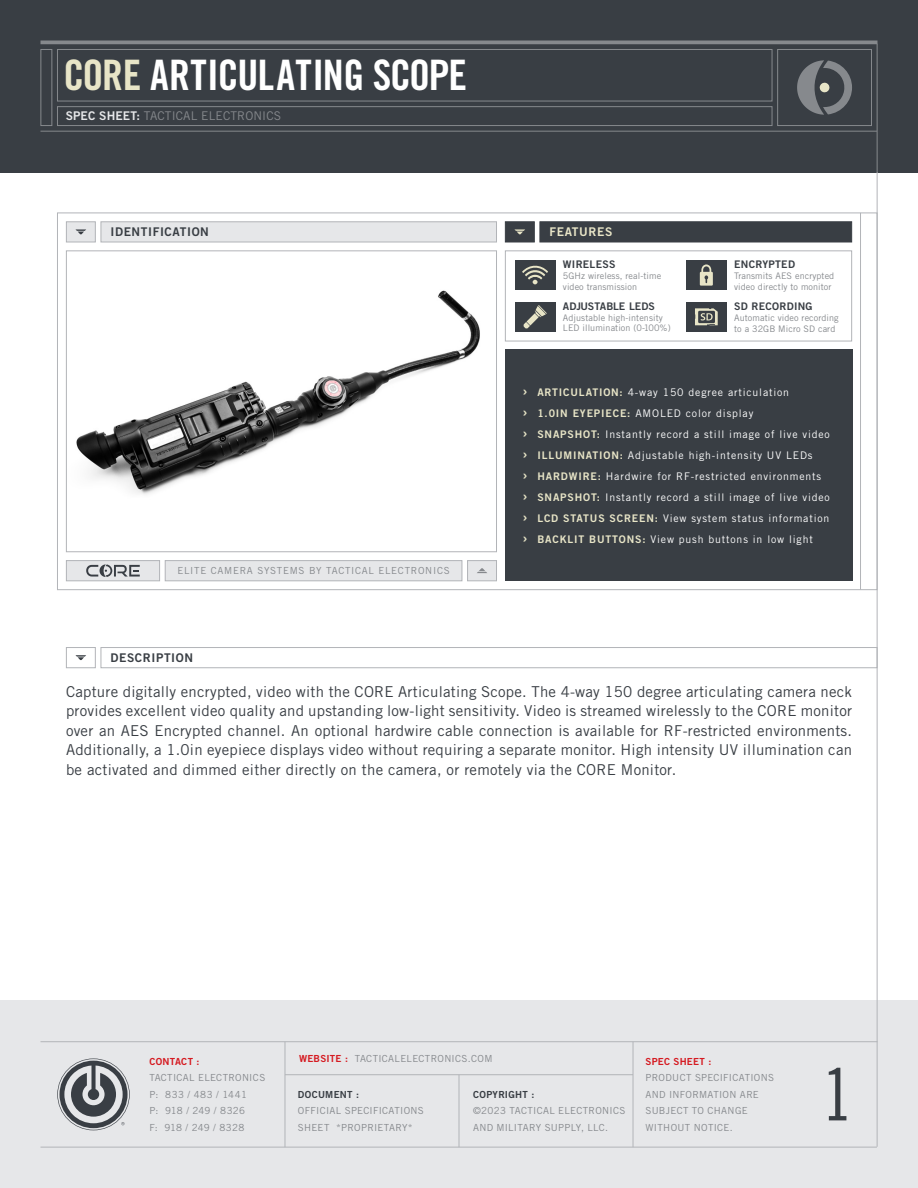
<style>
.page{position:relative;width:918px;height:1188px;background:#fff}
.page>*{position:absolute;margin:0;border:0;box-sizing:border-box;transform-origin:0 0}
.t1{font:72px "Trade Gothic LT Std Cn 18";color:#393e44}
.Product_Name{font:42px "Trade Gothic LT Std Bd Cn 20";letter-spacing:-.02em;color:#fff}
.TG_regular_10pt__13p{font:15px/19.5px "Trade Gothic LT Std";letter-spacing:.015em;color:#393e44;text-align:justify}
.t2{font:12px "Trade Gothic LT Std";letter-spacing:.01em;color:#86898d}
.Labels_Dk_Gray{font:12px "Trade Gothic LT Std Bd 2";letter-spacing:.05em;color:#393e44}
.Labels_khaki{font:12px "Trade Gothic LT Std Bd 2";letter-spacing:.05em;color:#e8e5c7}
.t3{font:10.5px "Trade Gothic LT Std";letter-spacing:.08em;color:#fff}
.Icons_title{font:10.5px "Trade Gothic LT Std Bd 2";letter-spacing:.025em;color:#393e44}
.Icons_title-2{font:10.5px "Trade Gothic LT Std Bd 2";letter-spacing:.005em;color:#393e44}
.t4{font:9.75px/16.5px "Trade Gothic LT Std";letter-spacing:.035em;color:#86898d}
.t5{font:9.75px "Trade Gothic LT Std";letter-spacing:.075em;color:#86898d}
.t6{font:9.75px "Trade Gothic LT Std Bd 2";letter-spacing:.03em;color:#393e44}
.t7{font:9.75px "Trade Gothic LT Std Bd 2";letter-spacing:.025em;color:#d51a21}
.Iconts_text{font:9px/10.8px "Trade Gothic LT Std";letter-spacing:.01em;color:#86898d}
.s1{color:#e8e5c7}
.s2{font-family:"Trade Gothic LT Std Bd 2";color:#e6e7e9}
.s3{font-family:"Trade Gothic LT Std Bd 2";font-size:15px;color:#e8e5c7}
.s4{font-family:"Trade Gothic LT Std Bd 2";color:#e8e5c7}
.s5{font-family:"Trade Gothic LT Std Bd 2";color:#d51a21}
</style>
<div class="page">
<div style="left:0;top:1000px;width:918px;height:188px;background:#e6e7e9"></div>
<div style="left:0;top:0;width:918px;height:172px;background:#393e44"></div>
<svg style="left:57px;top:212px;width:820px;height:378px"></svg>
<div style="left:505px;top:350px;width:347px;height:231px;background:#393e44"></div>
<img style="left:68px;top:252px;width:427px;height:298px">
<div style="left:66px;top:250px;width:431px;height:302px;border:1px solid #b2b4b8"></div>
<hr style="left:860px;top:213px;width:1px;height:377px;background:#b2b4b8">
<svg style="left:505px;top:250px;width:347px;height:92px"></svg>
<hr style="left:285px;top:1042px;width:1px;height:105px;background:#b2b4b8">
<hr style="left:459px;top:1075px;width:1px;height:72px;background:#b2b4b8">
<hr style="left:633px;top:1042px;width:1px;height:105px;background:#b2b4b8">
<hr style="left:40px;top:1147px;width:837px;height:1px;background:#b2b4b8">
<hr style="left:40px;top:1041px;width:838px;height:1px;background:#b2b4b8">
<hr style="left:285px;top:1074px;width:348px;height:1px;background:#b2b4b8">
<svg style="left:57px;top:1058px;width:73px;height:72px"></svg>
<hr style="left:40px;top:131px;width:837px;height:1px;background:#86898d">
<svg style="left:40px;top:40px;width:838px;height:4px;background:#7c7f83"></svg>
<hr style="left:877px;top:44px;width:1px;height:128px;background:#86898d">
<hr style="left:877px;top:172px;width:1px;height:975px;background:#b2b4b8">
<div style="left:57px;top:49px;width:715px;height:52px;border:1px solid #86898d"></div>
<div style="left:57px;top:106px;width:715px;height:20px;border:1px solid #86898d"></div>
<div style="left:777px;top:49px;width:95px;height:77px;border:1px solid #86898d"></div>
<div style="left:40px;top:49px;width:12px;height:77px;border:1px solid #86898d"></div>
<svg style="left:797px;top:60px;width:55px;height:55px"></svg>
<div style="left:852px;top:341px;width:8px;height:9px;background:#fff"></div>
<div style="left:852px;top:581px;width:8px;height:8px;background:#fff"></div>
<div style="left:852px;top:242px;width:8px;height:8px;background:#fff"></div>
<div style="left:852px;top:213px;width:8px;height:8px;background:#fff"></div>
<div style="left:58px;top:213px;width:8px;height:8px;background:#fff"></div>
<div style="left:58px;top:242px;width:8px;height:8px;background:#fff"></div>
<div style="left:497px;top:242px;width:8px;height:8px;background:#fff"></div>
<div style="left:497px;top:213px;width:8px;height:8px;background:#fff"></div>
<div style="left:497px;top:341px;width:8px;height:9px;background:#fff"></div>
<div style="left:497px;top:552px;width:8px;height:8px;background:#fff"></div>
<div style="left:497px;top:581px;width:8px;height:8px;background:#fff"></div>
<div style="left:58px;top:581px;width:8px;height:8px;background:#fff"></div>
<div style="left:58px;top:552px;width:8px;height:8px;background:#fff"></div>
<svg style="left:66px;top:221px;width:431px;height:22px;background:#e1e2e4"></svg>
<svg style="left:66px;top:647px;width:812px;height:21px"></svg>
<svg style="left:505px;top:221px;width:347px;height:22px;background:#42474c"></svg>
<svg style="left:66px;top:560px;width:431px;height:22px;background:#dcdde0"></svg>
<div style="left:861px;top:590px;width:57px;height:57px;background:#fff"></div>
<svg style="left:505px;top:250px;width:10px;height:10px"></svg>
<svg style="left:842px;top:250px;width:10px;height:10px"></svg>
<div style="left:505px;top:332px;width:10px;height:9px;background:#fff"></div>
<div style="left:842px;top:332px;width:10px;height:9px;background:#fff"></div>
<div style="left:505px;top:290px;width:347px;height:12px;background:#fff"></div>
<hr style="left:686px;top:250px;width:1px;height:91px;background:#00aeef">
<hr style="left:505px;top:260px;width:347px;height:1px;background:#00aeef">
<p class="Product_Name" style="left:64px;top:50px;width:405px"><span class="s1">CORE</span> ARTICULATING SCOPE</p>
<p class="t2" style="left:66px;top:109px;width:217px"><span class="s2">SPEC SHEET:</span> TACTICAL ELECTRONICS</p>
<p class="Labels_Dk_Gray" style="left:111px;top:225px;width:100px">IDENTIFICATION</p>
<p class="Labels_khaki" style="left:549px;top:225px;width:64px">FEATURES</p>
<p class="Icons_title" style="left:563px;top:258px;width:54px">WIRELESS</p>
<p class="Iconts_text" style="left:563px;top:270px;width:100px">5GHz wireless, real-time video transmission</p>
<p class="Icons_title-2" style="left:563px;top:299px;width:93px">ADJUSTABLE LEDS</p>
<p class="Iconts_text" style="left:563px;top:312px;width:109px">Adjustable high-intensity<br>LED illumination (0-100%)</p>
<p class="Icons_title" style="left:734px;top:258px;width:62px">ENCRYPTED</p>
<p class="Iconts_text" style="left:734px;top:270px;width:102px">Transmits AES encrypted video directly to monitor</p>
<p class="Icons_title" style="left:734px;top:299px;width:80px">SD RECORDING</p>
<p class="Iconts_text" style="left:734px;top:312px;width:106px">Automatic video recording to a 32GB Micro SD card</p>
<p class="t5" style="left:177px;top:565px;width:274px">ELITE CAMERA SYSTEMS BY TACTICAL ELECTRONICS</p>
<p class="Labels_Dk_Gray" style="left:111px;top:650px;width:84px">DESCRIPTION</p>
<p class="t3" style="left:523px;top:386px;width:268px"><span class="s3">›</span> <span class="s4">ARTICULATION:</span> 4-way 150 degree articulation</p>
<p class="t3" style="left:523px;top:407px;width:232px"><span class="s3">›</span> <span class="s4">1.0IN EYEPIECE:</span> AMOLED color display</p>
<p class="t3" style="left:523px;top:428px;width:309px"><span class="s3">›</span> <span class="s4">SNAPSHOT:</span> Instantly record a still image of live video</p>
<p class="t3" style="left:523px;top:449px;width:292px"><span class="s3">›</span> <span class="s4">ILLUMINATION:</span> Adjustable high-intensity UV LEDs</p>
<p class="t3" style="left:523px;top:470px;width:300px"><span class="s3">›</span> <span class="s4">HARDWIRE:</span> Hardwire for RF-restricted environments</p>
<p class="t3" style="left:523px;top:491px;width:309px"><span class="s3">›</span> <span class="s4">SNAPSHOT:</span> Instantly record a still image of live video</p>
<p class="t3" style="left:523px;top:512px;width:308px"><span class="s3">›</span> <span class="s4">LCD STATUS SCREEN:</span> View system status information</p>
<p class="t3" style="left:523px;top:533px;width:292px"><span class="s3">›</span> <span class="s4">BACKLIT BUTTONS:</span> View push buttons in low light</p>
<p class="TG_regular_10pt__13p" style="left:66px;top:681px;width:788px">Capture digitally encrypted, video with the CORE Articulating Scope. The 4-way 150 degree articulating camera neck provides excellent video quality and upstanding low-light sensitivity. Video is streamed wirelessly to the CORE monitor over an AES Encrypted channel. An optional hardwire cable connection is available for RF-restricted environments.<br>Additionally, a 1.0in eyepiece displays video without requiring a separate monitor. High intensity UV illumination can be activated and dimmed either directly on the camera, or remotely via the CORE Monitor.</p>
<p class="t7" style="left:149px;top:1055px;width:52px">CONTACT :</p>
<p class="t4" style="left:149px;top:1070px;width:117px">TACTICAL ELECTRONICS<br>P: 833 / 483 / 1441<br>P: 918 / 249 / 8326<br>F: 918 / 249 / 8328</p>
<p class="t4" style="left:299px;top:1050px;width:195px"><span class="s5">WEBSITE :</span> TACTICALELECTRONICS.COM</p>
<p class="t6" style="left:298px;top:1088px;width:63px">DOCUMENT :</p>
<p class="t4" style="left:298px;top:1103px;width:127px">OFFICIAL SPECIFICATIONS<br>SHEET *PROPRIETARY*</p>
<p class="t6" style="left:473px;top:1088px;width:63px">COPYRIGHT :</p>
<p class="t4" style="left:473px;top:1103px;width:154px">©2023 TACTICAL ELECTRONICS<br>AND MILITARY SUPPLY, LLC.</p>
<p class="t7" style="left:646px;top:1055px;width:67px">SPEC SHEET :</p>
<p class="t4" style="left:646px;top:1070px;width:130px">PRODUCT SPECIFICATIONS<br>AND INFORMATION ARE<br>SUBJECT TO CHANGE<br>WITHOUT NOTICE.</p>
<h1 class="t1" style="left:821px;top:1052px;width:33px">1</h1>
</div>
